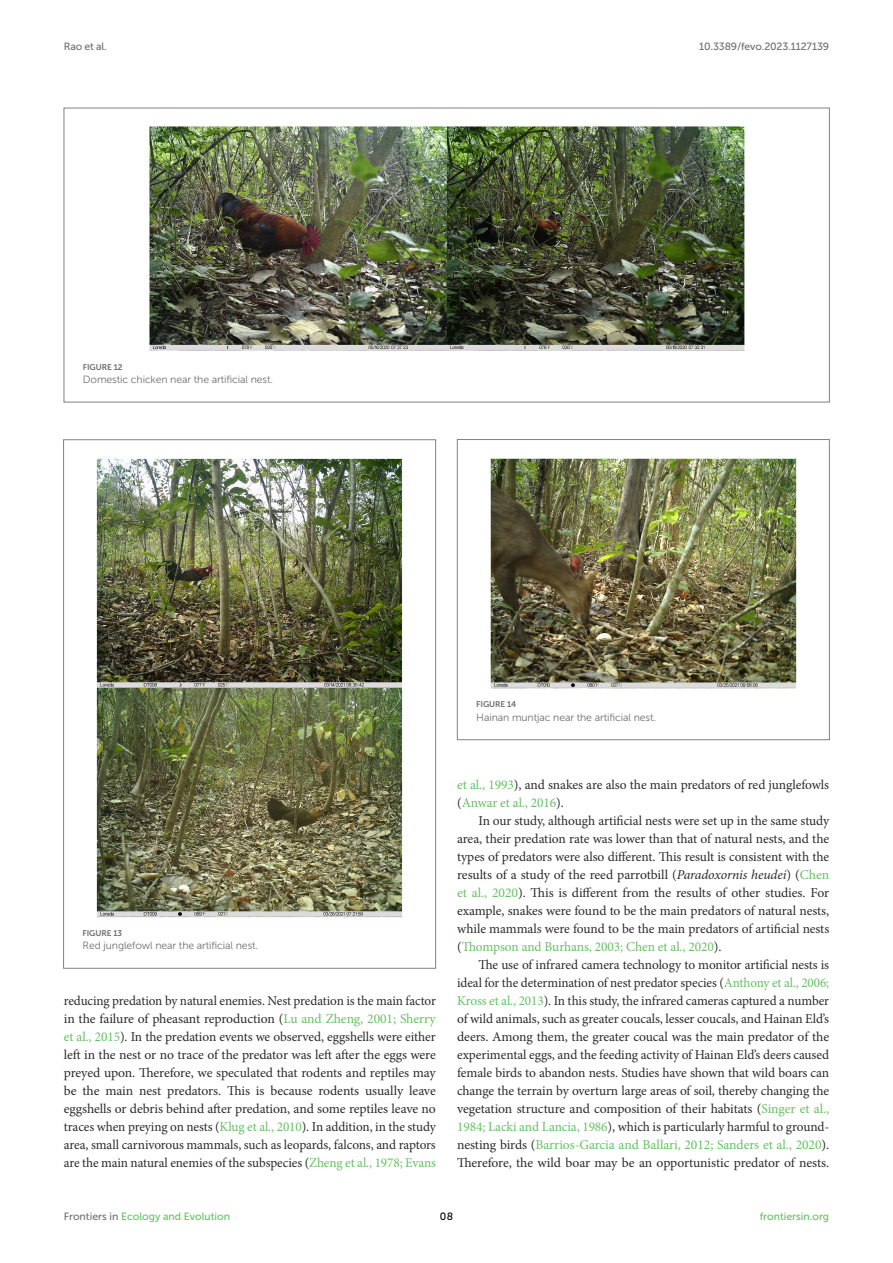
<style>
.page{position:relative;width:893px;height:1263px;background:#fff}
.page>*{position:absolute;margin:0;border:0;box-sizing:border-box;transform-origin:0 0}
.TEXT{font:13.5px/18px "Minion Pro";letter-spacing:-.005em;color:#2b2b2a;text-align:justify}
.FIG_LEG{font:10.5px "Museo Sans 300";letter-spacing:-.01em;color:#706f70}
.t1{font:10.5px "Museo Sans 500";color:#65c161}
.t2{font:10.5px "Museo Sans 500";letter-spacing:-.015em;color:#706f70}
.t3{font:10.5px "Museo Sans 500";color:#000}
.FIG_HD{font:8.25px "Museo Sans 700";letter-spacing:-.01em;color:#706f70}
.s1{color:#65c161}
.s2{font-style:italic}
.s3{color:#706f70}
</style>
<div class="page">
<img style="left:149px;top:127px;width:595px;height:224px">
<img style="left:96px;top:459px;width:307px;height:458px">
<img style="left:490px;top:458px;width:306px;height:230px">
<div style="left:457px;top:439px;width:373px;height:301px;border:1px solid #808285"></div>
<p class="t2" style="left:64px;top:41px;width:45px">Rao et al.</p>
<p class="t2" style="left:699px;top:41px;width:131px">10.3389/fevo.2023.1127139</p>
<p class="FIG_HD" style="left:83px;top:362px;width:41px">FIGURE 12</p>
<p class="FIG_LEG" style="left:83px;top:374px;width:192px">Domestic chicken near the artificial nest.</p>
<p class="FIG_HD" style="left:476px;top:700px;width:41px">FIGURE 14</p>
<p class="FIG_LEG" style="left:476px;top:711px;width:181px">Hainan muntjac near the artificial nest.</p>
<p class="FIG_HD" style="left:83px;top:928px;width:41px">FIGURE 13</p>
<p class="FIG_LEG" style="left:83px;top:940px;width:177px">Red junglefowl near the artificial nest.</p>
<p class="TEXT" style="left:64px;top:992px;width:374px">reducing predation by natural enemies. Nest predation is the main factor in the failure of pheasant reproduction (<span class="s1">Lu and Zheng, 2001; Sherry et al., 2015</span>). In the predation events we observed, eggshells were either left in the nest or no trace of the predator was left after the eggs were preyed upon. Therefore, we speculated that rodents and reptiles may be the main nest predators. This is because rodents usually leave eggshells or debris behind after predation, and some reptiles leave no traces when preying on nests (<span class="s1">Klug et al., 2010</span>). In addition, in the study area, small carnivorous mammals, such as leopards, falcons, and raptors are the main natural enemies of the subspecies (<span class="s1">Zheng et al., 1978; Evans</span></p>
<p class="TEXT" style="left:457px;top:776px;width:374px"><span class="s1">et al., 1993</span>), and snakes are also the main predators of red junglefowls (<span class="s1">Anwar et al., 2016</span>).</p>
<p class="TEXT" style="left:457px;top:812px;width:374px;text-indent:21px">In our study, although artificial nests were set up in the same study area, their predation rate was lower than that of natural nests, and the types of predators were also different. This result is consistent with the results of a study of the reed parrotbill (<span class="s2">Paradoxornis heudei</span>) (<span class="s1">Chen et al., 2020</span>). This is different from the results of other studies. For example, snakes were found to be the main predators of natural nests, while mammals were found to be the main predators of artificial nests (<span class="s1">Thompson and Burhans, 2003; Chen et al., 2020</span>).</p>
<p class="TEXT" style="left:457px;top:956px;width:374px;text-indent:21px">The use of infrared camera technology to monitor artificial nests is ideal for the determination of nest predator species (<span class="s1">Anthony et al., 2006; Kross et al., 2013</span>). In this study, the infrared cameras captured a number of wild animals, such as greater coucals, lesser coucals, and Hainan Eld’s deers. Among them, the greater coucal was the main predator of the experimental eggs, and the feeding activity of Hainan Eld’s deers caused female birds to abandon nests. Studies have shown that wild boars can change the terrain by overturn large areas of soil, thereby changing the vegetation structure and composition of their habitats (<span class="s1">Singer et al., 1984; Lacki and Lancia, 1986</span>), which is particularly harmful to ground&shy;nesting birds (<span class="s1">Barrios-Garcia and Ballari, 2012; Sanders et al., 2020</span>).<br>Therefore, the wild boar may be an opportunistic predator of nests.</p>
<p class="t1" style="left:64px;top:1211px;width:168px"><span class="s3">Frontiers in</span> Ecology and Evolution</p>
<p class="t3" style="left:440px;top:1211px;width:15px">08</p>
<p class="t1" style="left:760px;top:1211px;width:71px">frontiersin.org</p>
</div>
